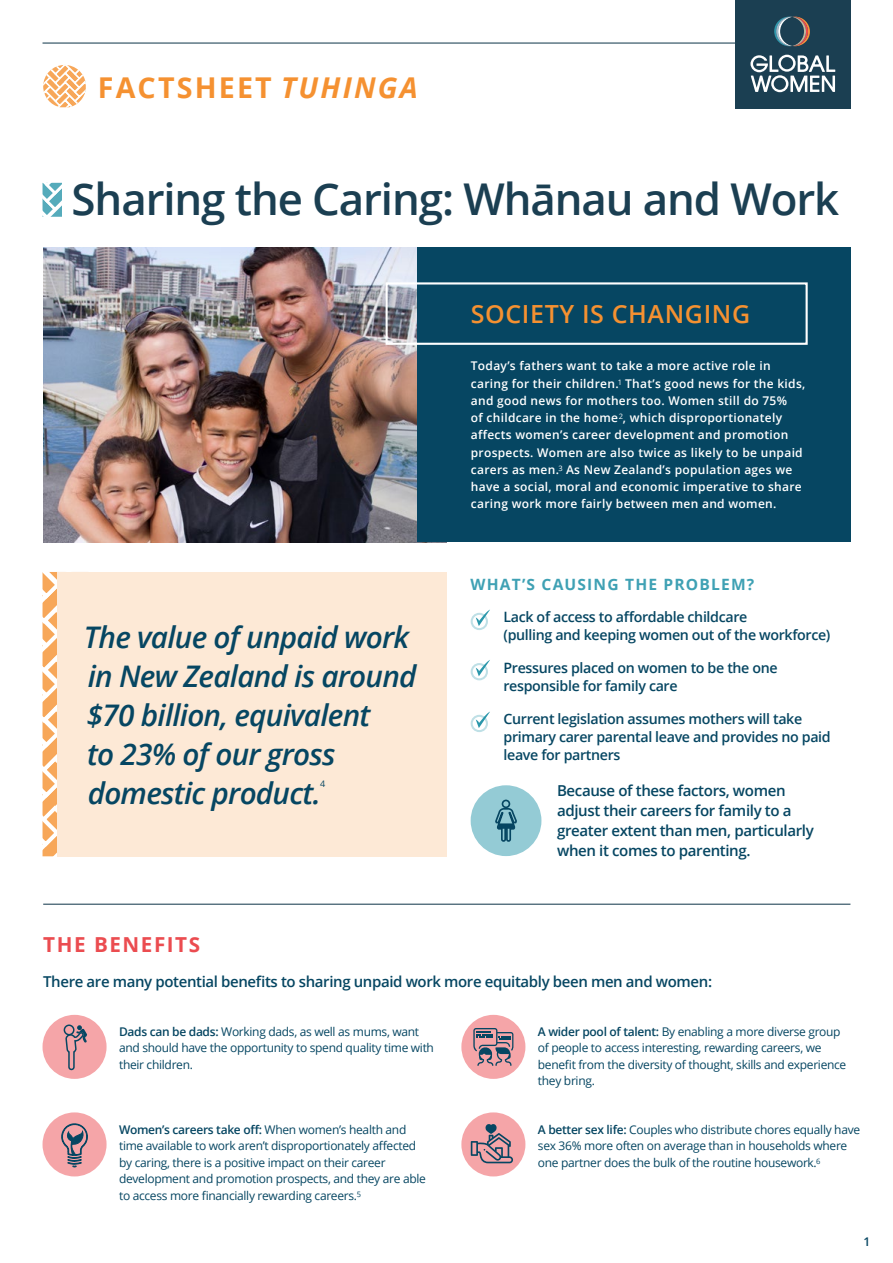
<style>
.page{position:relative;width:893px;height:1263px;background:#fff}
.page>*{position:absolute;margin:0;border:0;box-sizing:border-box;transform-origin:0 0}
.t1{font:600 43.8px "Open Sans";letter-spacing:-.025em;color:#1b3f52}
.t2{font:italic 600 29.7px/39px "Open Sans";letter-spacing:-.025em;color:#064662}
.t3{font:700 28.65px "Open Sans";letter-spacing:.075em;color:#f59131}
.t4{font:600 25.05px "Open Sans";letter-spacing:.025em;color:#f59131}
.t5{font:700 20.7px "Open Sans";letter-spacing:.075em;color:#eb4c50}
.t6{font:700 15.6px "Open Sans";letter-spacing:.075em;color:#3fa1b4}
.t7{font:600 15.15px/20.1px "Open Sans";letter-spacing:-.025em;color:#064662}
.t8{font:600 15px "Open Sans";letter-spacing:-.025em;color:#064662}
.t9{font:600 14.25px/18px "Open Sans";letter-spacing:-.025em;color:#064662}
.t10{font:12px/16.5px "Open Sans";letter-spacing:-.025em;color:#064662}
.t11{font:600 12px/17.2px "Open Sans";letter-spacing:.025em;color:#fff}
.t12{font:600 12px "Open Sans";color:#064662}
.t13{font:9px "Open Sans";color:#064662}
.s1{font-style:italic}
.s2{font-weight:600}
</style>
<div class="page">
<div style="left:735px;top:0;width:115px;height:109px;background:#1b3f52"></div>
<svg style="left:750px;top:55px;width:85px;height:37px"></svg>
<svg style="left:774px;top:17px;width:36px;height:29px"></svg>
<hr style="left:43px;top:43px;width:711px;height:1px;background:#1b3f52">
<svg style="left:43px;top:572px;width:14px;height:284px"></svg>
<img style="left:43px;top:248px;width:374px;height:294px">
<div style="left:417px;top:248px;width:433px;height:294px;background:#064662"></div>
<div style="left:386px;top:282px;width:422px;height:63px;border:2px solid #fff"></div>
<div style="left:471px;top:613px;width:17px;height:17px;border:2px solid #bfe0e6;border-radius:50%"></div>
<svg style="left:476px;top:609px;width:14px;height:17px"></svg>
<div style="left:471px;top:663px;width:17px;height:17px;border:2px solid #bfe0e6;border-radius:50%"></div>
<svg style="left:476px;top:660px;width:14px;height:16px"></svg>
<div style="left:471px;top:715px;width:17px;height:17px;border:2px solid #bfe0e6;border-radius:50%"></div>
<svg style="left:476px;top:711px;width:14px;height:17px"></svg>
<hr style="left:43px;top:904px;width:807px;height:1px;background:#1b3f52">
<div style="left:57px;top:572px;width:389px;height:284px;background:#fde9d6"></div>
<div style="left:43px;top:1015px;width:64px;height:64px;background:#f5a5a8;border-radius:50%"></div>
<div style="left:461px;top:1015px;width:64px;height:64px;background:#f5a5a8;border-radius:50%"></div>
<div style="left:43px;top:1112px;width:64px;height:64px;background:#f5a5a8;border-radius:50%"></div>
<div style="left:461px;top:1112px;width:64px;height:64px;background:#f5a5a8;border-radius:50%"></div>
<div style="left:471px;top:785px;width:70px;height:71px;background:#94cbd5;border-radius:50%"></div>
<svg style="left:495px;top:799px;width:22px;height:43px"></svg>
<svg style="left:473px;top:1028px;width:41px;height:38px"></svg>
<svg style="left:61px;top:1123px;width:27px;height:45px"></svg>
<div style="left:64px;top:1024px;width:11px;height:11px;border:1px solid #064662;border-radius:50%"></div>
<svg style="left:65px;top:1025px;width:22px;height:46px"></svg>
<svg style="left:471px;top:1124px;width:42px;height:39px"></svg>
<svg style="left:43px;top:183px;width:19px;height:34px"></svg>
<svg style="left:43px;top:65px;width:43px;height:42px"></svg>
<h3 class="t3" style="left:98px;top:67px;width:322px">FACTSHEET <span class="s1">TUHINGA</span></h3>
<h1 class="t1" style="left:72px;top:169px;width:769px">Sharing the Caring: Whānau and Work</h1>
<h3 class="t4" style="left:471px;top:297px;width:281px">SOCIETY IS CHANGING</h3>
<p class="t11" style="left:471px;top:357px;width:336px">Today’s fathers want to take a more active role in caring for their children.<sup>1</sup> That’s good news for the kids, and good news for mothers too. Women still do 75%<br>of childcare in the home<sup>2</sup>, which disproportionately affects women’s career development and promotion prospects. Women are also twice as likely to be unpaid carers as men.<sup>3</sup> As New Zealand’s population ages we have a social, moral and economic imperative to share caring work more fairly between men and women.</p>
<h2 class="t2" style="left:84px;top:617px;width:334px">The value of unpaid work in New Zealand is around $70 billion, equivalent<br>to 23% of our gross domestic product.</h2>
<p class="t13" style="left:320px;top:778px;width:7px">4</p>
<h3 class="t6" style="left:471px;top:573px;width:285px">WHAT’S CAUSING THE PROBLEM?</h3>
<p class="t9" style="left:503px;top:608px;width:328px">Lack of access to affordable childcare<br>(pulling and keeping women out of the workforce)</p>
<p class="t9" style="left:503px;top:659px;width:276px">Pressures placed on women to be the one responsible for family care</p>
<p class="t9" style="left:503px;top:710px;width:329px">Current legislation assumes mothers will take primary carer parental leave and provides no paid leave for partners</p>
<p class="t7" style="left:557px;top:780px;width:258px">Because of these factors, women adjust their careers for family to a greater extent than men, particularly when it comes to parenting.</p>
<h3 class="t5" style="left:43px;top:930px;width:158px">THE BENEFITS</h3>
<p class="t8" style="left:43px;top:971px;width:670px">There are many potential benefits to sharing unpaid work more equitably been men and women:</p>
<p class="t10" style="left:119px;top:1023px;width:316px"><span class="s2">Dads can be dads:</span> Working dads, as well as mums, want and should have the opportunity to spend quality time with their children.</p>
<p class="t10" style="left:538px;top:1023px;width:310px"><span class="s2">A wider pool of talent:</span> By enabling a more diverse group of people to access interesting, rewarding careers, we benefit from the diversity of thought, skills and experience they bring.</p>
<p class="t10" style="left:119px;top:1120px;width:308px"><span class="s2">Women’s careers take off:</span> When women’s health and time available to work aren’t disproportionately affected by caring, there is a positive impact on their career development and promotion prospects, and they are able to access more financially rewarding careers.<sup>5</sup></p>
<p class="t10" style="left:538px;top:1120px;width:324px"><span class="s2">A better sex life:</span> Couples who distribute chores equally have sex 36% more often on average than in households where one partner does the bulk of the routine housework.<sup>6</sup></p>
<p class="t12" style="left:863px;top:1233px;width:8px">1</p>
</div>
